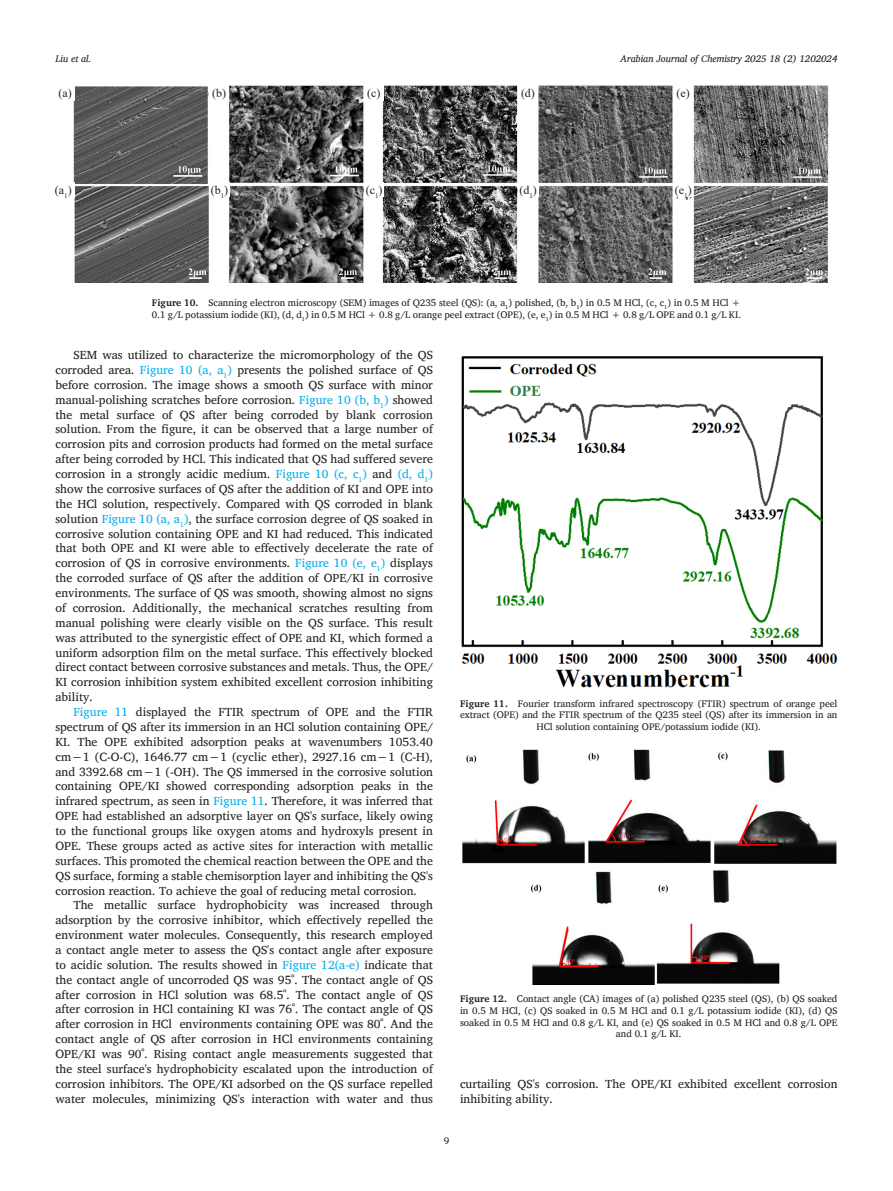
<style>
.page{position:relative;width:893px;height:1191px;background:#fff}
.page>*{position:absolute;margin:0;border:0;box-sizing:border-box;transform-origin:0 0}
.para{font:12px/14.9px "Charis SIL";color:#231f20;text-align:justify}
.para_first{font:12px/14.9px "Charis SIL";color:#231f20;text-align:justify}
.t1{font:12px "Times New Roman";color:#231f20}
.float_figure_figure{font:9.75px/11.7px "Charis SIL";color:#231f20;text-align:center}
.t2{font:italic 9.75px "Charis SIL";color:#231f20}
.s1{font-weight:700}
.s2{color:#00aeef}
</style>
<div class="page">
<img style="left:73px;top:85px;width:756px;height:197px">
<img style="left:461px;top:356px;width:376px;height:332px">
<img style="left:462px;top:749px;width:375px;height:235px">
<div style="left:55px;top:86px;width:20px;height:15px;background:#fff"></div>
<div style="left:52px;top:182px;width:23px;height:16px;background:#fff"></div>
<div style="left:364px;top:86px;width:20px;height:15px;background:#fff"></div>
<div style="left:364px;top:182px;width:20px;height:15px;background:#fff"></div>
<div style="left:209px;top:86px;width:20px;height:15px;background:#fff"></div>
<div style="left:209px;top:182px;width:21px;height:15px;background:#fff"></div>
<div style="left:518px;top:86px;width:20px;height:15px;background:#fff"></div>
<div style="left:518px;top:182px;width:20px;height:15px;background:#fff"></div>
<div style="left:673px;top:86px;width:20px;height:15px;background:#fff"></div>
<div style="left:673px;top:182px;width:20px;height:15px;background:#fff"></div>
<p class="t2" style="left:56px;top:53px;width:38px">Liu et al.</p>
<p class="t2" style="left:621px;top:53px;width:218px">Arabian Journal of Chemistry 2025 18 (2) 1202024</p>
<p class="t1" style="left:58px;top:84px;width:15px">(a)</p>
<p class="t1" style="left:55px;top:181px;width:18px">(a<sub>1</sub>)</p>
<p class="t1" style="left:212px;top:84px;width:15px">(b)</p>
<p class="t1" style="left:211px;top:181px;width:19px">(b<sub>1</sub>)</p>
<p class="t1" style="left:367px;top:84px;width:15px">(c)</p>
<p class="t1" style="left:366px;top:181px;width:18px">(c<sub>1</sub>)</p>
<p class="t1" style="left:521px;top:84px;width:15px">(d)</p>
<p class="t1" style="left:519px;top:181px;width:19px">(d<sub>1</sub>)</p>
<p class="t1" style="left:676px;top:84px;width:15px">(e)</p>
<p class="t1" style="left:675px;top:181px;width:18px">(e<sub>1</sub>)</p>
<p class="float_figure_figure" style="left:152px;top:297px;width:591px;text-align:left"><span class="s1">Figure 10.</span> Scanning electron microscopy (SEM) images of Q235 steel (QS): (a, a<sub>1</sub>) polished, (b, b<sub>1</sub>) in 0.5 M HCl, (c, c<sub>1</sub>) in 0.5 M HCl +<br>0.1 g/L potassium iodide (KI), (d, d<sub>1</sub>) in 0.5 M HCl + 0.8 g/L orange peel extract (OPE), (e, e<sub>1</sub>) in 0.5 M HCl + 0.8 g/L OPE and 0.1 g/L KI.</p>
<p class="para_first" style="left:56px;top:347px;width:379px;text-indent:18px">SEM was utilized to characterize the micromorphology of the QS corroded area. <span class="s2">Figure 10 (a, a</span><sub>1</sub><span class="s2">)</span> presents the polished surface of QS before corrosion. The image shows a smooth QS surface with minor manual-polishing scratches before corrosion. <span class="s2">Figure 10 (b, b</span><sub>1</sub><span class="s2">)</span> showed the metal surface of QS after being corroded by blank corrosion solution. From the figure, it can be observed that a large number of corrosion pits and corrosion products had formed on the metal surface after being corroded by HCl. This indicated that QS had suffered severe corrosion in a strongly acidic medium. <span class="s2">Figure 10 (c, c</span><sub>1</sub><span class="s2">)</span> and <span class="s2">(d, d</span><sub>1</sub><span class="s2">) </span>show the corrosive surfaces of QS after the addition of KI and OPE into the HCl solution, respectively. Compared with QS corroded in blank solution <span class="s2">Figure 10 (a, a</span><sub>1</sub><span class="s2">)</span>, the surface corrosion degree of QS soaked in corrosive solution containing OPE and KI had reduced. This indicated that both OPE and KI were able to effectively decelerate the rate of corrosion of QS in corrosive environments. <span class="s2">Figure 10 (e, e</span><sub>1</sub><span class="s2">)</span> displays the corroded surface of QS after the addition of OPE/KI in corrosive environments. The surface of QS was smooth, showing almost no signs of corrosion. Additionally, the mechanical scratches resulting from manual polishing were clearly visible on the QS surface. This result was attributed to the synergistic effect of OPE and KI, which formed a uniform adsorption film on the metal surface. This effectively blocked direct contact between corrosive substances and metals. Thus, the OPE/ KI corrosion inhibition system exhibited excellent corrosion inhibiting ability.</p>
<p class="para" style="left:56px;top:704px;width:379px;text-indent:18px"><span class="s2">Figure 11</span> displayed the FTIR spectrum of OPE and the FTIR spectrum of QS after its immersion in an HCl solution containing OPE/ KI. The OPE exhibited adsorption peaks at wavenumbers 1053.40 cm−1 (C-O-C), 1646.77 cm−1 (cyclic ether), 2927.16 cm−1 (C-H), and 3392.68 cm−1 (-OH). The QS immersed in the corrosive solution containing OPE/KI showed corresponding adsorption peaks in the infrared spectrum, as seen in <span class="s2">Figure 11</span>. Therefore, it was inferred that OPE had established an adsorptive layer on QS's surface, likely owing to the functional groups like oxygen atoms and hydroxyls present in OPE. These groups acted as active sites for interaction with metallic surfaces. This promoted the chemical reaction between the OPE and the QS surface, forming a stable chemisorption layer and inhibiting the QS's corrosion reaction. To achieve the goal of reducing metal corrosion.</p>
<p class="para" style="left:56px;top:897px;width:379px;text-indent:18px">The metallic surface hydrophobicity was increased through adsorption by the corrosive inhibitor, which effectively repelled the environment water molecules. Consequently, this research employed a contact angle meter to assess the QS's contact angle after exposure to acidic solution. The results showed in <span class="s2">Figure 12(a-e)</span> indicate that the contact angle of uncorroded QS was 95˚. The contact angle of QS after corrosion in HCl solution was 68.5˚. The contact angle of QS after corrosion in HCl containing KI was 76˚. The contact angle of QS after corrosion in HCl environments containing OPE was 80˚. And the contact angle of QS after corrosion in HCl environments containing OPE/KI was 90˚. Rising contact angle measurements suggested that the steel surface's hydrophobicity escalated upon the introduction of corrosion inhibitors. The OPE/KI adsorbed on the QS surface repelled water molecules, minimizing QS's interaction with water and thus</p>
<p class="float_figure_figure" style="left:460px;top:697px;width:379px"><span class="s1">Figure 11.</span> Fourier transform infrared spectroscopy (FTIR) spectrum of orange peel extract (OPE) and the FTIR spectrum of the Q235 steel (QS) after its immersion in an<br>HCl solution containing OPE/potassium iodide (KI).</p>
<p class="float_figure_figure" style="left:460px;top:993px;width:379px"><span class="s1">Figure 12.</span> Contact angle (CA) images of (a) polished Q235 steel (QS), (b) QS soaked in 0.5 M HCl, (c) QS soaked in 0.5 M HCl and 0.1 g/L potassium iodide (KI), (d) QS soaked in 0.5 M HCl and 0.8 g/L KI, and (e) QS soaked in 0.5 M HCl and 0.8 g/L OPE and 0.1 g/L KI.</p>
<p class="para" style="left:460px;top:1077px;width:379px;line-height:14.4px">curtailing QS's corrosion. The OPE/KI exhibited excellent corrosion inhibiting ability.</p>
<p class="float_figure_figure" style="left:444px;top:1134px;width:7px">9</p>
</div>
